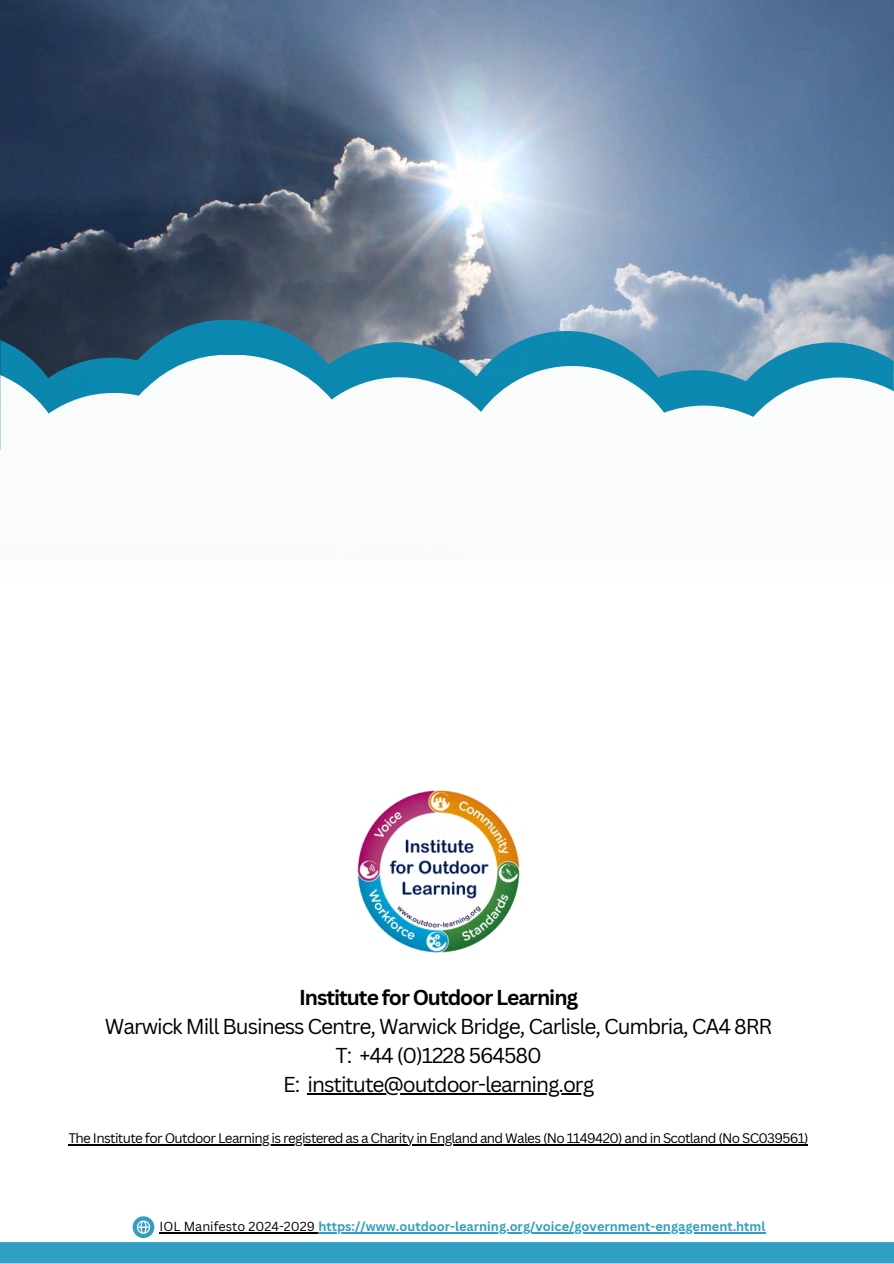
<style>
.page{position:relative;width:894px;height:1264px;background:#fff}
.page>*{position:absolute;margin:0;border:0;box-sizing:border-box;transform-origin:0 0}
.t1{font:21px/29.2px "Canva Sans";letter-spacing:-.05em;color:#000;text-align:center}
.t2{font:13.5px "Canva Sans";letter-spacing:-.05em;color:#000}
.t3{font:700 12.75px "Canva Sans";color:#319fc3}
.s1{font-weight:700}
.s2{font-weight:400;color:#000}
</style>
<div class="page">
<img style="left:0;top:0;width:893px;height:320px">
<svg style="left:0;top:320px;width:893px;height:35px;background:#57849b"></svg>
<svg style="left:0;top:355px;width:893px;height:96px"></svg>
<img style="left:357px;top:790px;width:163px;height:163px">
<div style="left:0;top:1241px;width:893px;height:22px;background:#319fc3"></div>
<svg style="left:133px;top:1216px;width:21px;height:21px"></svg>
<hr style="left:307px;top:1093px;width:286px;height:1px;background:#000">
<hr style="left:68px;top:1144px;width:740px;height:1px;background:#000">
<hr style="left:159px;top:1232px;width:159px;height:1px;background:#000">
<hr style="left:318px;top:1232px;width:447px;height:1px;background:#319fc3">
<h1 class="t1" style="left:105px;top:981px;width:669px"><span class="s1">Institute for Outdoor Learning<br></span>Warwick Mill Business Centre, Warwick Bridge, Carlisle, Cumbria, CA4 8RR T: +44 (0)1228 564580<br>E: institute@outdoor-learning.org</h1>
<p class="t2" style="left:68px;top:1128px;width:741px">The Institute for Outdoor Learning is registered as a Charity in England and Wales (No 1149420) and in Scotland (No SC039561)</p>
<p class="t3" style="left:159px;top:1217px;width:607px"><span class="s2">IOL Manifesto 2024-2029</span> https://www.outdoor-learning.org/voice/government-engagement.html</p>
</div>
